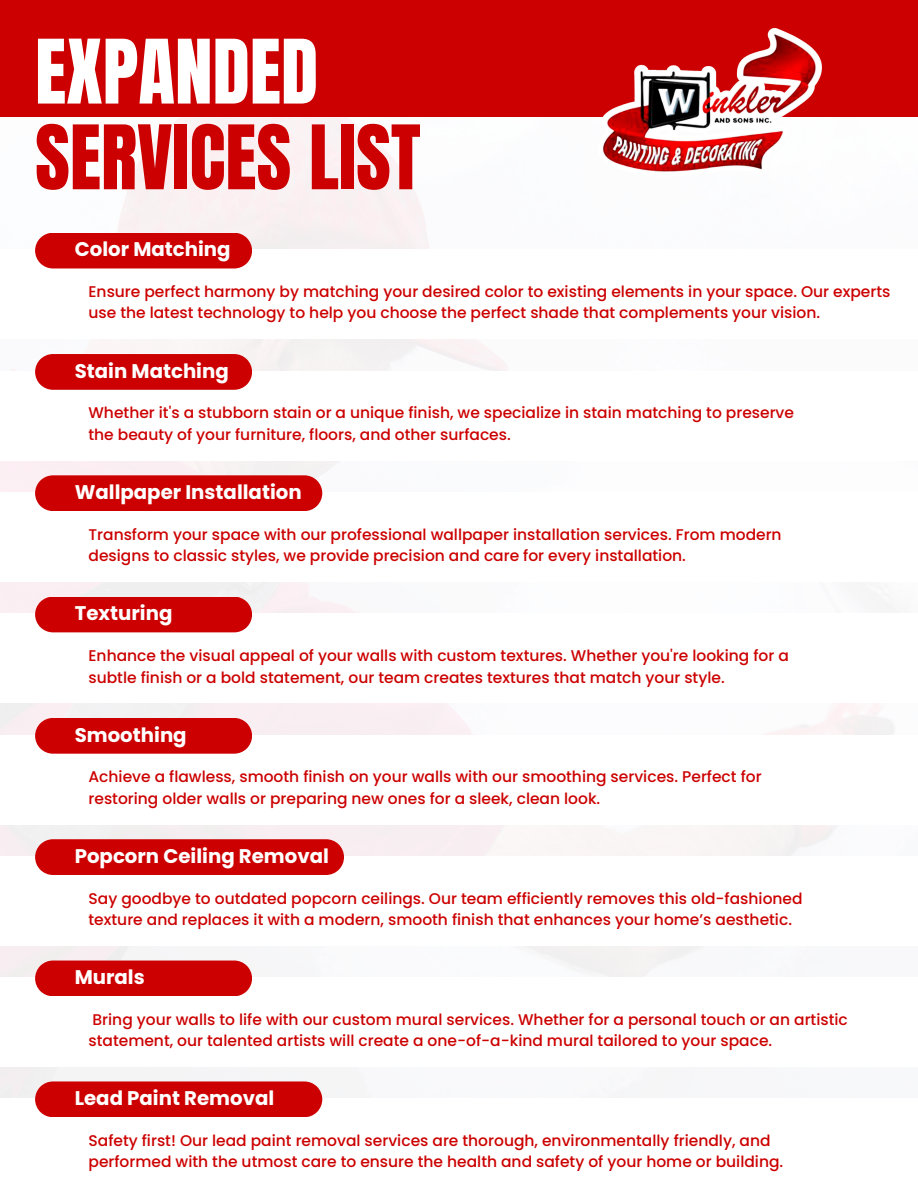
<style>
.page{position:relative;width:918px;height:1188px;background:#fff}
.page>*{position:absolute;margin:0;border:0;box-sizing:border-box;transform-origin:0 0}
.t1{font:75.45px/85.7px "Anton";color:#c00}
.t2{font:700 19.8px "Poppins";color:#fff}
.t3{font:500 15.45px/21.5px "Poppins";color:#c00}
.s1{color:#fff}
</style>
<div class="page">
<div style="left:0;top:0;width:918px;height:117px;background:#c00"></div>
<img style="left:594px;top:28px;width:233px;height:205px">
<div style="left:35px;top:233px;width:217px;height:35px;background:#c00"></div>
<svg style="left:35px;top:354px;width:217px;height:36px;background:#ce0a0a"></svg>
<div style="left:35px;top:475px;width:287px;height:36px;background:#c00"></div>
<div style="left:35px;top:597px;width:217px;height:35px;background:#c00"></div>
<div style="left:35px;top:718px;width:217px;height:36px;background:#c00"></div>
<div style="left:35px;top:839px;width:309px;height:36px;background:#c00"></div>
<div style="left:35px;top:961px;width:217px;height:35px;background:#c00"></div>
<div style="left:35px;top:1081px;width:287px;height:36px;background:#c00"></div>
<p class="t1" style="left:35px;top:30px;width:387px"><span class="s1">EXPANDED<br></span>SERVICES LIST</p>
<h1 class="t2" style="left:75px;top:236px;width:157px">Color Matching</h1>
<h2 class="t3" style="left:89px;top:281px;width:803px">Ensure perfect harmony by matching your desired color to existing elements in your space. Our experts use the latest technology to help you choose the perfect shade that complements your vision.</h2>
<p class="t2" style="left:75px;top:357px;width:156px">Stain Matching</p>
<h2 class="t3" style="left:89px;top:402px;width:707px">Whether it's a stubborn stain or a unique finish, we specialize in stain matching to preserve the beauty of your furniture, floors, and other surfaces.</h2>
<p class="t2" style="left:75px;top:478px;width:229px">Wallpaper Installation</p>
<h2 class="t3" style="left:89px;top:524px;width:695px">Transform your space with our professional wallpaper installation services. From modern designs to classic styles, we provide precision and care for every installation.</h2>
<p class="t2" style="left:75px;top:600px;width:99px">Texturing</p>
<h2 class="t3" style="left:89px;top:645px;width:702px">Enhance the visual appeal of your walls with custom textures. Whether you're looking for a subtle finish or a bold statement, our team creates textures that match your style.</h2>
<p class="t2" style="left:75px;top:721px;width:113px">Smoothing</p>
<h2 class="t3" style="left:89px;top:766px;width:675px">Achieve a flawless, smooth finish on your walls with our smoothing services. Perfect for restoring older walls or preparing new ones for a sleek, clean look.</h2>
<p class="t2" style="left:75px;top:842px;width:256px">Popcorn Ceiling Removal</p>
<h2 class="t3" style="left:89px;top:888px;width:716px">Say goodbye to outdated popcorn ceilings. Our team efficiently removes this old-fashioned texture and replaces it with a modern, smooth finish that enhances your home’s aesthetic.</h2>
<p class="t2" style="left:75px;top:963px;width:72px">Murals</p>
<h2 class="t3" style="left:89px;top:1009px;width:761px">Bring your walls to life with our custom mural services. Whether for a personal touch or an artistic statement, our talented artists will create a one-of-a-kind mural tailored to your space.</h2>
<p class="t2" style="left:75px;top:1084px;width:201px">Lead Paint Removal</p>
<h2 class="t3" style="left:89px;top:1130px;width:696px">Safety first! Our lead paint removal services are thorough, environmentally friendly, and performed with the utmost care to ensure the health and safety of your home or building.</h2>
</div>
